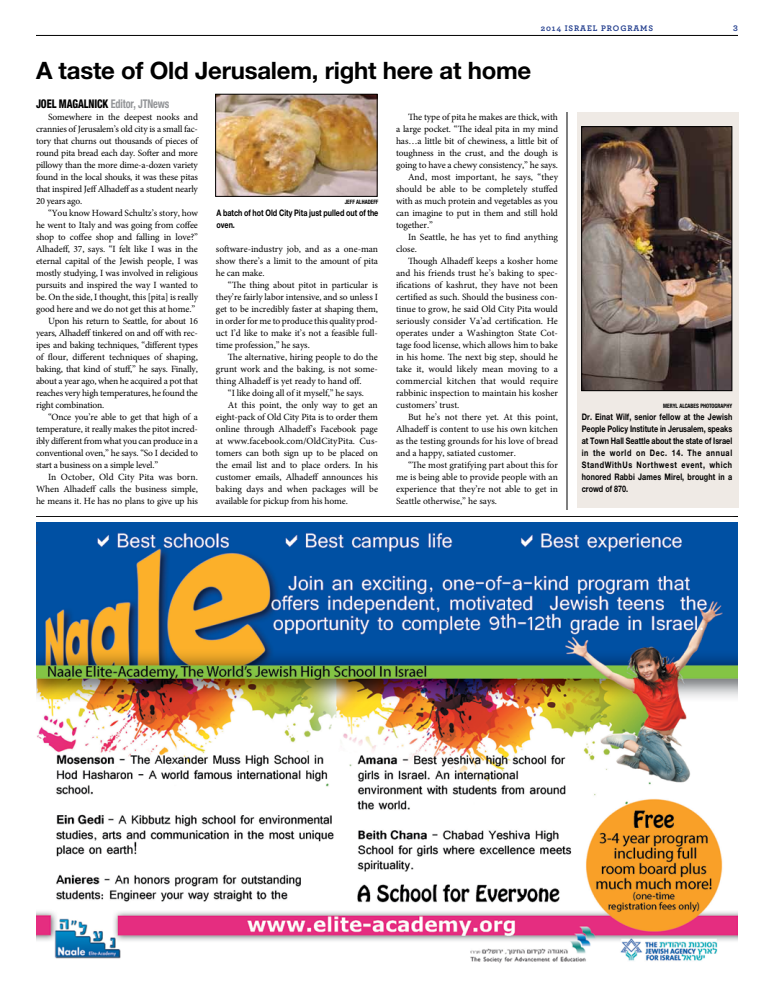
<style>
.page{position:relative;width:774px;height:1008px;background:#fff}
.page>*{position:absolute;margin:0;border:0;box-sizing:border-box;transform-origin:0 0}
.t1{font:700 24px "Helvetica Neue LT Std";letter-spacing:-.01em;color:#000}
.t2{font:800 condensed 12px "Helvetica Neue LT Std";letter-spacing:-.01em;color:#000;scale:.85 1}
.t3{font:9.5px/12px "Minion Pro";letter-spacing:-.01em;color:#000;text-align:justify}
.t4{font:9.5px "Minion Pro";letter-spacing:.015em;color:#000}
.t5{font:9.5px "Minion Pro";letter-spacing:.01em;color:#000}
.t6{font:700 9px/12px "Helvetica Neue LT Std";letter-spacing:.015em;color:#000;scale:.8 1}
.t7{font:700 8.5px "Archer";letter-spacing:.1em;color:#25408f}
.t8{font:700 condensed 6px "Helvetica Neue LT Std";color:#000;scale:.9 1}
.s1{font-weight:700;color:#939598}
</style>
<div class="page">
<div style="left:577px;top:112px;width:162px;height:396px;background:#efeae5"></div>
<img style="left:36px;top:522px;width:702px;height:441px">
<img style="left:506px;top:595px;width:34px;height:17px">
<hr style="left:36px;top:35px;width:702px;height:1px;background:#000">
<img style="left:217px;top:96px;width:158px;height:99px">
<div style="left:215px;top:94px;width:162px;height:103px;border:1px solid #000"></div>
<hr style="left:35px;top:514px;width:704px;height:3px;background:#000;opacity:.75">
<hr style="left:566px;top:112px;width:2px;height:398px;background:#000">
<img style="left:583px;top:128px;width:147px;height:261px">
<div style="left:581px;top:126px;width:151px;height:265px;border:1px solid #000"></div>
<p class="t7" style="left:541px;top:22px;width:114px">2014 ISRAEL PROGRAMS</p>
<p class="t7" style="left:733px;top:22px;width:6px">3</p>
<h1 class="t1" style="left:36px;top:56px;width:497px">A taste of Old Jerusalem, right here at home</h1>
<p class="t2" style="left:36px;top:96px;width:159px">JOEL MAGALNICK <span class="s1">EDITOR, JTNEWS</span></p>
<p class="t3" style="left:36px;top:111px;width:164px;text-indent:12px">Somewhere in the deepest nooks and crannies of Jerusalem’s old city is a small fac&shy;tory that churns out thousands of pieces of round pita bread each day. Softer and more pillowy than the more dime-a-dozen variety found in the local shouks, it was these pitas that inspired Jeff Alhadeff as a student nearly 20 years ago.</p>
<p class="t3" style="left:48px;top:207px;width:151px">“You know Howard Schultz’s story, how</p>
<p class="t3" style="left:36px;top:219px;width:163px">he went to Italy and was going from coffee</p>
<p class="t3" style="left:36px;top:231px;width:163px">shop to coffee shop and falling in love?”</p>
<p class="t3" style="left:36px;top:243px;width:163px">Alhadeff, 37, says. “I felt like I was in the</p>
<p class="t3" style="left:36px;top:255px;width:164px">eternal capital of the Jewish people, I was</p>
<p class="t3" style="left:36px;top:267px;width:164px">mostly studying, I was involved in religious</p>
<p class="t3" style="left:36px;top:279px;width:163px">pursuits and inspired the way I wanted to</p>
<p class="t3" style="left:36px;top:291px;width:164px">be. On the side, I thought, this [pita] is really</p>
<p class="t3" style="left:36px;top:303px;width:161px">good here and we do not get this at home.”</p>
<p class="t3" style="left:48px;top:315px;width:152px">Upon his return to Seattle, for about 16</p>
<p class="t3" style="left:36px;top:327px;width:164px">years, Alhadeff tinkered on and off with rec-</p>
<p class="t3" style="left:36px;top:339px;width:163px">ipes and baking techniques, “different types</p>
<p class="t3" style="left:36px;top:351px;width:163px">of flour, different techniques of shaping,</p>
<p class="t3" style="left:36px;top:363px;width:163px">baking, that kind of stuff,” he says. Finally,</p>
<p class="t3" style="left:36px;top:375px;width:163px">about a year ago, when he acquired a pot that</p>
<p class="t3" style="left:36px;top:387px;width:163px">reaches very high temperatures, he found the</p>
<p class="t3" style="left:36px;top:399px;width:70px">right combination.</p>
<p class="t3" style="left:48px;top:411px;width:152px">“Once you’re able to get that high of a</p>
<p class="t3" style="left:36px;top:423px;width:164px">temperature, it really makes the pitot incred-</p>
<p class="t3" style="left:36px;top:435px;width:163px">ibly different from what you can produce in a</p>
<p class="t3" style="left:36px;top:447px;width:163px">conventional oven,” he says. “So I decided to</p>
<p class="t3" style="left:36px;top:459px;width:124px">start a business on a simple level.”</p>
<p class="t3" style="left:48px;top:471px;width:151px">In October, Old City Pita was born.</p>
<p class="t3" style="left:36px;top:483px;width:163px">When Alhadeff calls the business simple,</p>
<p class="t3" style="left:36px;top:495px;width:163px">he means it. He has no plans to give up his</p>
<p class="t3" style="left:408px;top:111px;width:151px">The type of pita he makes are thick, with</p>
<p class="t3" style="left:396px;top:123px;width:164px">a large pocket. “The ideal pita in my mind</p>
<p class="t3" style="left:396px;top:135px;width:164px">has…a little bit of chewiness, a little bit of</p>
<p class="t3" style="left:396px;top:147px;width:164px">toughness in the crust, and the dough is</p>
<p class="t3" style="left:396px;top:159px;width:163px">going to have a chewy consistency,” he says.</p>
<p class="t5" style="left:408px;top:171px;width:152px">And, most important, he says, “they</p>
<p class="t3" style="left:396px;top:183px;width:163px">should be able to be completely stuffed</p>
<p class="t3" style="left:396px;top:195px;width:163px">with as much protein and vegetables as you</p>
<p class="t3" style="left:396px;top:207px;width:164px">can imagine to put in them and still hold</p>
<p class="t3" style="left:396px;top:219px;width:38px">together.”</p>
<p class="t3" style="left:408px;top:231px;width:152px">In Seattle, he has yet to find anything</p>
<p class="t3" style="left:396px;top:243px;width:22px">close.</p>
<p class="t3" style="left:408px;top:255px;width:151px">Though Alhadeff keeps a kosher home</p>
<p class="t3" style="left:396px;top:267px;width:164px">and his friends trust he’s baking to spec-</p>
<p class="t3" style="left:396px;top:279px;width:163px">ifications of kashrut, they have not been</p>
<p class="t3" style="left:396px;top:291px;width:163px">certified as such. Should the business con-</p>
<p class="t3" style="left:396px;top:303px;width:164px">tinue to grow, he said Old City Pita would</p>
<p class="t3" style="left:396px;top:315px;width:163px">seriously consider Va’ad certification. He</p>
<p class="t3" style="left:396px;top:327px;width:163px">operates under a Washington State Cot-</p>
<p class="t3" style="left:396px;top:339px;width:163px">tage food license, which allows him to bake</p>
<p class="t3" style="left:396px;top:351px;width:164px">in his home. The next big step, should he</p>
<p class="t3" style="left:396px;top:363px;width:163px">take it, would likely mean moving to a</p>
<p class="t4" style="left:396px;top:374px;width:164px">commercial kitchen that would require</p>
<p class="t3" style="left:396px;top:387px;width:164px">rabbinic inspection to maintain his kosher</p>
<p class="t3" style="left:396px;top:399px;width:65px">customers’ trust.</p>
<p class="t3" style="left:408px;top:411px;width:151px">But he’s not there yet. At this point,</p>
<p class="t3" style="left:396px;top:423px;width:163px">Alhadeff is content to use his own kitchen</p>
<p class="t3" style="left:396px;top:435px;width:164px">as the testing grounds for his love of bread</p>
<p class="t3" style="left:396px;top:447px;width:121px">and a happy, satiated customer.</p>
<p class="t3" style="left:408px;top:459px;width:151px">“The most gratifying part about this for</p>
<p class="t3" style="left:396px;top:471px;width:164px">me is being able to provide people with an</p>
<p class="t3" style="left:396px;top:483px;width:163px">experience that they’re not able to get in</p>
<p class="t3" style="left:396px;top:495px;width:103px">Seattle otherwise,” he says.</p>
<p class="t8" style="left:345px;top:198px;width:39px">JEFF ALHADEFF</p>
<p class="t6" style="left:216px;top:207px;width:204px">A batch of hot Old City Pita just pulled out of the oven.</p>
<p class="t3" style="left:216px;top:243px;width:164px">software-industry job, and as a one-man show there’s a limit to the amount of pita he can make.</p>
<p class="t3" style="left:216px;top:279px;width:164px;text-indent:12px">“The thing about pitot in particular is they’re fairly labor intensive, and so unless I get to be incredibly faster at shaping them, in order for me to produce this quality prod&shy;uct I’d like to make it’s not a feasible full&shy;time profession,” he says.</p>
<p class="t3" style="left:216px;top:351px;width:163px;text-indent:12px">The alternative, hiring people to do the grunt work and the baking, is not some&shy;thing Alhadeff is yet ready to hand off.</p>
<p class="t3" style="left:228px;top:387px;width:137px">“I like doing all of it myself,” he says.</p>
<p class="t3" style="left:228px;top:399px;width:151px">At this point, the only way to get an</p>
<p class="t3" style="left:216px;top:411px;width:164px">eight-pack of Old City Pita is to order them</p>
<p class="t3" style="left:216px;top:423px;width:163px">online through Alhadeff’s Facebook page</p>
<p class="t3" style="left:216px;top:435px;width:163px">at www.facebook.com/OldCityPita. Cus-</p>
<p class="t3" style="left:216px;top:447px;width:163px">tomers can both sign up to be placed on</p>
<p class="t3" style="left:216px;top:459px;width:164px">the email list and to place orders. In his</p>
<p class="t3" style="left:216px;top:471px;width:163px">customer emails, Alhadeff announces his</p>
<p class="t3" style="left:216px;top:483px;width:164px">baking days and when packages will be</p>
<p class="t3" style="left:216px;top:495px;width:134px">available for pickup from his home.</p>
<p class="t8" style="left:663px;top:402px;width:78px">MERYL ALCABES PHOTOGRAPHY</p>
<p class="t6" style="left:582px;top:411px;width:190px;text-align:justify">Dr. Einat Wilf, senior fellow at the Jewish People Policy Institute in Jerusalem, speaks at Town Hall Seattle about the state of Israel in the world on Dec. 14. The annual StandWithUs Northwest event, which honored Rabbi James Mirel, brought in a crowd of 870.</p>
</div>
